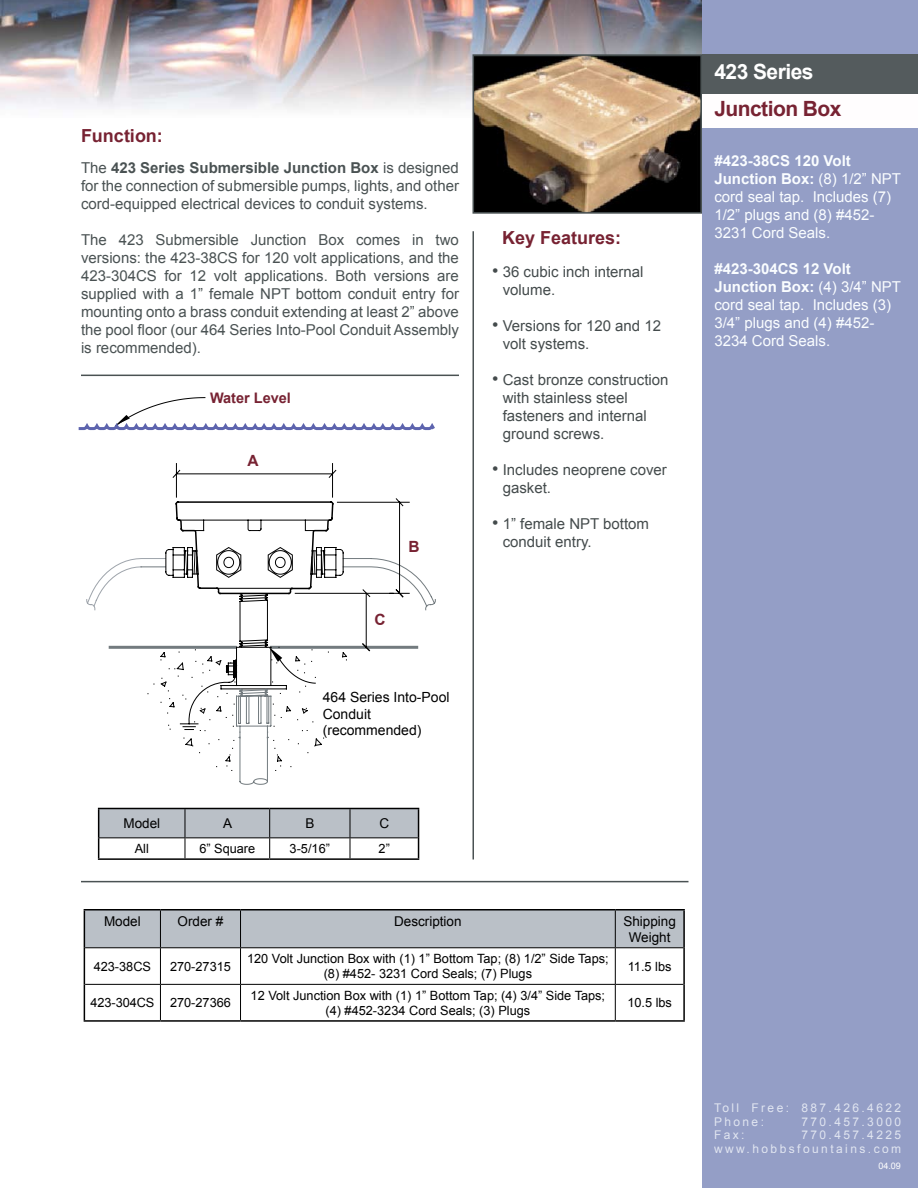
<style>
.page{position:relative;width:918px;height:1188px;background:#fff}
.page>*{position:absolute;margin:0;border:0;box-sizing:border-box;transform-origin:0 0}
.t1{font:700 21px "Arial";letter-spacing:-.025em;color:#772232}
.t2{font:700 21px "Arial";letter-spacing:-.025em;color:#fff}
.t3{font:700 18px "Arial";color:#772232}
.t4{font:18px "Arial";color:#444b4c}
.t5{font:700 15.45px "Arial";color:#772232}
.t6{font:15px/18px "Arial";color:#4a5253;text-align:justify}
.t7{font:15px/18px "Arial";color:#fafdff}
.t8{font:15px/18px "Arial";color:#444b4c}
.t9{font:700 14.55px "Arial";color:#772232}
.t10{font:13.95px/16.8px "Arial";color:#000}
.t11{font:13.5px/16.2px "Arial";color:#000;text-align:center}
.t12{font:12.75px/15.3px "Arial";color:#000;text-align:center}
.t13{font:12px/13.5px "Arial";letter-spacing:.2em;color:#fafdff}
.t14{font:9px "Arial";color:#fff}
.s1{font-weight:700}
</style>
<div class="page">
<img style="left:0;top:0;width:702px;height:117px">
<div style="left:702px;top:0;width:216px;height:1188px;background:#949ec6"></div>
<div style="left:702px;top:92px;width:216px;height:36px;background:#fffdfe"></div>
<div style="left:702px;top:54px;width:216px;height:40px;background:#545b5d"></div>
<hr style="left:472px;top:231px;width:2px;height:629px;background:#4a5253">
<hr style="left:81px;top:881px;width:607px;height:1px;background:#4a5253">
<hr style="left:81px;top:375px;width:378px;height:1px;background:#4a5253">
<img style="left:476px;top:57px;width:223px;height:154px">
<div style="left:473px;top:54px;width:229px;height:160px;border:2px solid #4a5253"></div>
<svg style="left:78px;top:397px;width:357px;height:34px"></svg>
<svg style="left:86px;top:463px;width:350px;height:322px"></svg>
<div style="left:85px;top:910px;width:598px;height:37px;background:#bac0c7"></div>
<hr style="left:160px;top:910px;width:1px;height:37px;background:#000">
<hr style="left:240px;top:910px;width:1px;height:37px;background:#000">
<hr style="left:615px;top:910px;width:1px;height:37px;background:#000">
<hr style="left:85px;top:947px;width:75px;height:1px;background:#000">
<hr style="left:160px;top:947px;width:81px;height:1px;background:#000">
<hr style="left:160px;top:948px;width:1px;height:36px;background:#000">
<hr style="left:241px;top:947px;width:374px;height:1px;background:#000">
<hr style="left:240px;top:948px;width:1px;height:36px;background:#000">
<hr style="left:615px;top:947px;width:68px;height:1px;background:#000">
<hr style="left:615px;top:948px;width:1px;height:36px;background:#000">
<hr style="left:85px;top:984px;width:75px;height:1px;background:#000">
<hr style="left:160px;top:984px;width:81px;height:1px;background:#000">
<hr style="left:160px;top:985px;width:1px;height:35px;background:#000">
<hr style="left:241px;top:984px;width:374px;height:1px;background:#000">
<hr style="left:240px;top:985px;width:1px;height:35px;background:#000">
<hr style="left:615px;top:984px;width:68px;height:1px;background:#000">
<hr style="left:615px;top:985px;width:1px;height:35px;background:#000">
<hr style="left:84px;top:909px;width:76px;height:1px;background:#000">
<hr style="left:84px;top:910px;width:1px;height:38px;background:#000">
<hr style="left:160px;top:909px;width:81px;height:1px;background:#000">
<hr style="left:241px;top:909px;width:374px;height:1px;background:#000">
<hr style="left:615px;top:909px;width:70px;height:1px;background:#000">
<hr style="left:683px;top:910px;width:2px;height:38px;background:#000">
<hr style="left:84px;top:948px;width:1px;height:36px;background:#000">
<hr style="left:683px;top:948px;width:2px;height:36px;background:#000">
<hr style="left:84px;top:984px;width:1px;height:36px;background:#000">
<hr style="left:683px;top:984px;width:2px;height:36px;background:#000">
<hr style="left:84px;top:1020px;width:76px;height:2px;background:#000">
<hr style="left:160px;top:1020px;width:81px;height:2px;background:#000">
<hr style="left:241px;top:1020px;width:374px;height:2px;background:#000">
<hr style="left:615px;top:1020px;width:70px;height:2px;background:#000">
<hr style="left:185px;top:858px;width:85px;height:2px;background:#000">
<hr style="left:270px;top:858px;width:80px;height:2px;background:#000">
<hr style="left:350px;top:858px;width:69px;height:2px;background:#000">
<svg style="left:98px;top:808px;width:321px;height:50px"></svg>
<hr style="left:98px;top:858px;width:87px;height:2px;background:#000">
<p class="t3" style="left:81px;top:124px;width:83px">Function:</p>
<p class="t6" style="left:81px;top:159px;width:380px">The <span class="s1">423 Series Submersible Junction Box</span> is designed for the connection of submersible pumps, lights, and other cord-equipped electrical devices to conduit systems.</p>
<p class="t6" style="left:81px;top:231px;width:380px">The 423 Submersible Junction Box comes in two versions: the 423-38CS for 120 volt applications, and the 423-304CS for 12 volt applications. Both versions are supplied with a 1” female NPT bottom conduit entry for mounting onto a brass conduit extending at least 2” above the pool floor (our 464 Series Into-Pool Conduit Assembly is recommended).</p>
<p class="t9" style="left:210px;top:388px;width:82px">Water Level</p>
<p class="t5" style="left:248px;top:450px;width:13px">A</p>
<p class="t5" style="left:375px;top:609px;width:13px">C</p>
<p class="t5" style="left:408px;top:537px;width:13px">B</p>
<p class="t10" style="left:323px;top:689px;width:128px">464 Series Into-Pool<br>Conduit (recommended)</p>
<p class="t11" style="left:123px;top:815px;width:38px">Model</p>
<p class="t11" style="left:223px;top:815px;width:11px">A</p>
<p class="t11" style="left:305px;top:815px;width:11px">B</p>
<p class="t11" style="left:379px;top:815px;width:11px">C</p>
<p class="t12" style="left:135px;top:841px;width:16px">All</p>
<p class="t12" style="left:199px;top:841px;width:57px">6” Square</p>
<p class="t12" style="left:290px;top:841px;width:42px">3-5/16”</p>
<p class="t12" style="left:379px;top:841px;width:13px">2”</p>
<p class="t3" style="left:502px;top:226px;width:121px">Key Features:</p>
<p class="t8" style="left:503px;top:263px;width:142px">36 cubic inch internal volume.</p>
<p class="t8" style="left:503px;top:317px;width:160px">Versions for 120 and 12 volt systems.</p>
<p class="t8" style="left:503px;top:371px;width:167px">Cast bronze construction with stainless steel fasteners and internal ground screws.</p>
<p class="t8" style="left:503px;top:461px;width:166px">Includes neoprene cover gasket.</p>
<p class="t8" style="left:503px;top:515px;width:148px">1” female NPT bottom conduit entry.</p>
<p class="t4" style="left:492px;top:259px;width:8px">•</p>
<p class="t4" style="left:492px;top:313px;width:8px">•</p>
<p class="t4" style="left:492px;top:367px;width:8px">•</p>
<p class="t4" style="left:492px;top:457px;width:8px">•</p>
<p class="t4" style="left:492px;top:511px;width:8px">•</p>
<p class="t11" style="left:104px;top:913px;width:38px">Model</p>
<p class="t11" style="left:178px;top:913px;width:47px">Order #</p>
<p class="t11" style="left:394px;top:913px;width:69px">Description</p>
<p class="t11" style="left:623px;top:913px;width:54px">Shipping<br>Weight</p>
<p class="t12" style="left:94px;top:959px;width:59px">423-38CS</p>
<p class="t12" style="left:170px;top:959px;width:62px">270-27315</p>
<p class="t12" style="left:247px;top:951px;width:363px">120 Volt Junction Box with (1) 1” Bottom Tap; (8) 1/2” Side Taps; (8) #452- 3231 Cord Seals; (7) Plugs</p>
<p class="t12" style="left:628px;top:959px;width:45px">11.5 lbs</p>
<p class="t12" style="left:90px;top:995px;width:142px">423-304CS 270-27366</p>
<p class="t12" style="left:251px;top:988px;width:356px">12 Volt Junction Box with (1) 1” Bottom Tap; (4) 3/4” Side Taps; (4) #452-3234 Cord Seals; (3) Plugs</p>
<p class="t12" style="left:627px;top:995px;width:46px">10.5 lbs</p>
<h1 class="t2" style="left:714px;top:58px;width:101px">423 Series</h1>
<h1 class="t1" style="left:714px;top:95px;width:129px">Junction Box</h1>
<p class="t7" style="left:714px;top:152px;width:188px"><span class="s1">#423-38CS 120 Volt<br>Junction Box:</span> (8) 1/2” NPT cord seal tap. Includes (7)<br>1/2” plugs and (8) #452-<br>3231 Cord Seals.</p>
<p class="t7" style="left:714px;top:260px;width:188px"><span class="s1">#423-304CS 12 Volt<br>Junction Box:</span> (4) 3/4” NPT cord seal tap. Includes (3)<br>3/4” plugs and (4) #452-<br>3234 Cord Seals.</p>
<p class="t13" style="left:714px;top:1101px;width:189px">Toll Free: 887.426.4622<br>Phone:</p>
<p class="t13" style="left:801px;top:1115px;width:101px">770.457.3000</p>
<p class="t13" style="left:714px;top:1128px;width:189px;text-align:right">770.457.4225 www.hobbsfountains.com</p>
<p class="t14" style="left:878px;top:1160px;width:24px">04.09</p>
<p class="t13" style="left:714px;top:1128px;width:32px">Fax:</p>
</div>
